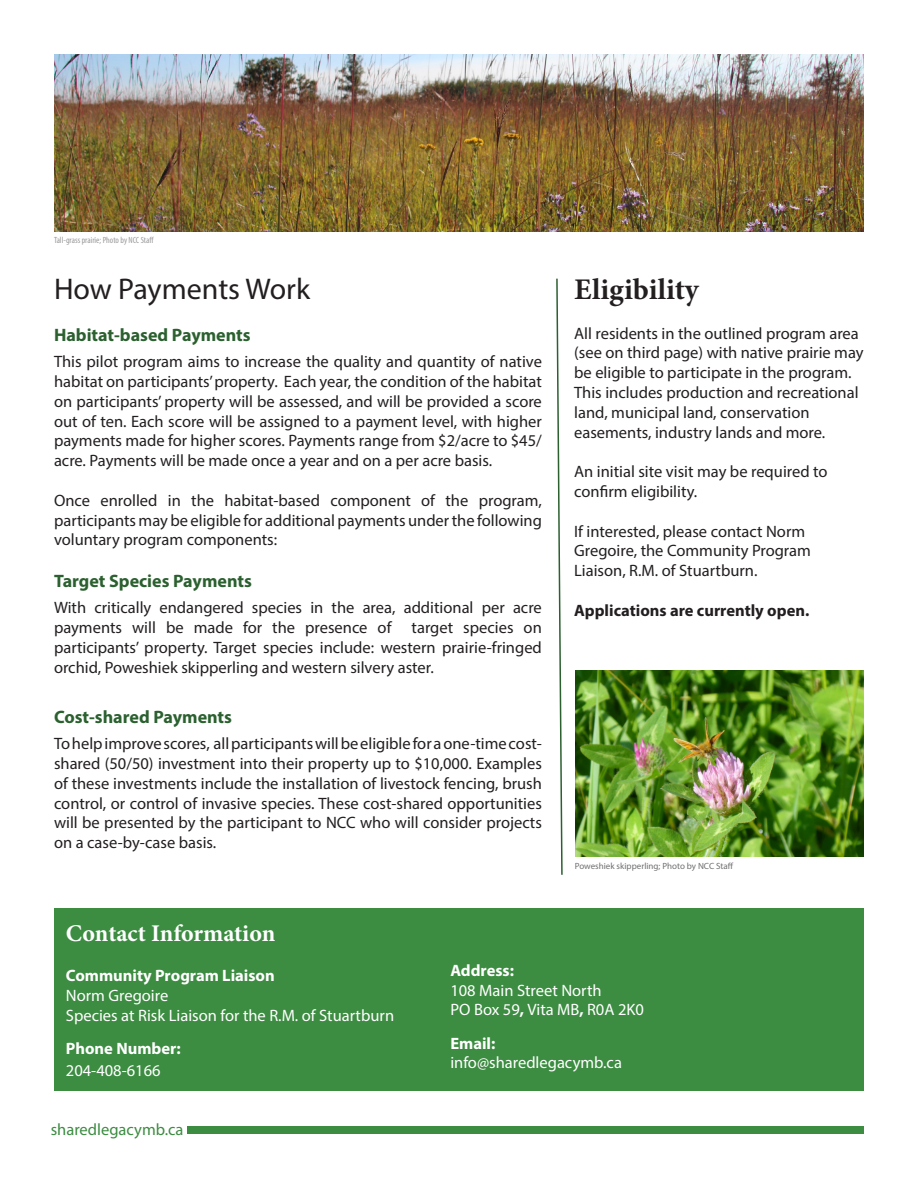
<style>
.page{position:relative;width:918px;height:1188px;background:#fff}
.page>*{position:absolute;margin:0;border:0;box-sizing:border-box;transform-origin:0 0}
.t1{font:30px "Myriad Pro";color:#231f20}
.t2{font:700 30px "Minion Pro";color:#231f20}
.t3{font:700 24px "Minion Pro";letter-spacing:-.005em;color:#fff}
.t4{font:700 18px "Myriad Pro";color:#2b602f}
.t5{font:16.5px/19.8px "Myriad Pro";color:#231f20;text-align:justify}
.t6{font:16.5px "Myriad Pro";color:#fff}
.t7{font:700 16.5px "Myriad Pro";color:#fff}
.t8{font:700 16.5px "Myriad Pro";color:#231f20}
.t9{font:16.5px "Myriad Pro";color:#3c8c41}
.t10{font:9px "Myriad Pro";color:#6f6f6f}
.t11{font:condensed 9px "Myriad Pro";color:#9a9a9a}
.s1{font-weight:700}
</style>
<div class="page">
<div style="left:54px;top:909px;width:810px;height:182px;background:#3c8c41"></div>
<div style="left:187px;top:1126px;width:677px;height:8px;background:#3c8c41"></div>
<img style="left:575px;top:671px;width:289px;height:185px">
<svg style="left:556px;top:278px;width:7px;height:597px"></svg>
<img style="left:54px;top:54px;width:810px;height:177px">
<p class="t11" style="left:54px;top:235px;width:101px">Tall-grass prairie; Photo by NCC Staff</p>
<p class="t1" style="left:54px;top:271px;width:258px">How Payments Work</p>
<p class="t4" style="left:54px;top:323px;width:198px">Habitat-based Payments</p>
<p class="t5" style="left:54px;top:352px;width:489px">This pilot program aims to increase the quality and quantity of native habitat on participants’ property. Each year, the condition of the habitat on participants’ property will be assessed, and will be provided a score out of ten. Each score will be assigned to a payment level, with higher payments made for higher scores. Payments range from $2/acre to $45/ acre. Payments will be made once a year and on a per acre basis.</p>
<p class="t5" style="left:54px;top:490px;width:489px">Once enrolled in the habitat-based component of the program, participants may be eligible for additional payments under the following voluntary program components:</p>
<p class="t4" style="left:54px;top:569px;width:199px">Target Species Payments</p>
<p class="t5" style="left:54px;top:598px;width:489px">With critically endangered species in the area, additional per acre payments will be made for the presence of target species on participants’ property. Target species include: western prairie-fringed orchid, Poweshiek skipperling and western silvery aster.</p>
<p class="t4" style="left:54px;top:705px;width:180px">Cost-shared Payments</p>
<p class="t5" style="left:54px;top:734px;width:489px">To help improve scores, all participants will be eligible for a one-time cost&shy;shared (50/50) investment into their property up to $10,000. Examples of these investments include the installation of livestock fencing, brush control, or control of invasive species. These cost-shared opportunities will be presented by the participant to NCC who will consider projects on a case-by-case basis.</p>
<p class="t2" style="left:574px;top:269px;width:126px">Eligibility</p>
<p class="t5" style="left:574px;top:323px;width:291px;text-align:left">All residents in the outlined program area (see on third page) with native prairie may be eligible to participate in the program.<br>This includes production and recreational land, municipal land, conservation easements, industry lands and more.</p>
<p class="t5" style="left:574px;top:461px;width:255px">An initial site visit may be required to confirm eligibility.</p>
<p class="t5" style="left:574px;top:521px;width:238px;text-align:left">If interested, please contact Norm<br>Gregoire, the Community Program<br>Liaison, R.M. of Stuartburn.</p>
<p class="t8" style="left:574px;top:599px;width:237px">Applications are currently open.</p>
<p class="t10" style="left:575px;top:860px;width:160px">Poweshiek skipperling; Photo by NCC Staff</p>
<p class="t3" style="left:66px;top:917px;width:211px">Contact Information</p>
<p class="t7" style="left:66px;top:965px;width:210px">Community Program Liaison</p>
<p class="t6" style="left:66px;top:985px;width:104px">Norm Gregoire</p>
<p class="t6" style="left:66px;top:1005px;width:330px">Species at Risk Liaison for the R.M. of Stuartburn</p>
<p class="t7" style="left:66px;top:1038px;width:116px">Phone Number:</p>
<p class="t6" style="left:66px;top:1060px;width:96px">204-408-6166</p>
<p class="t9" style="left:51px;top:1120px;width:134px">sharedlegacymb.ca</p>
<p class="t7" style="left:450px;top:959px;width:65px">Address:</p>
<p class="t6" style="left:450px;top:980px;width:153px">108 Main Street North</p>
<p class="t6" style="left:450px;top:1000px;width:195px">PO Box 59<span class="s1">,</span> Vita MB<span class="s1">,</span> R0A 2K0</p>
<p class="t7" style="left:450px;top:1032px;width:47px">Email:</p>
<p class="t6" style="left:450px;top:1053px;width:173px">info@sharedlegacymb.ca</p>
</div>
